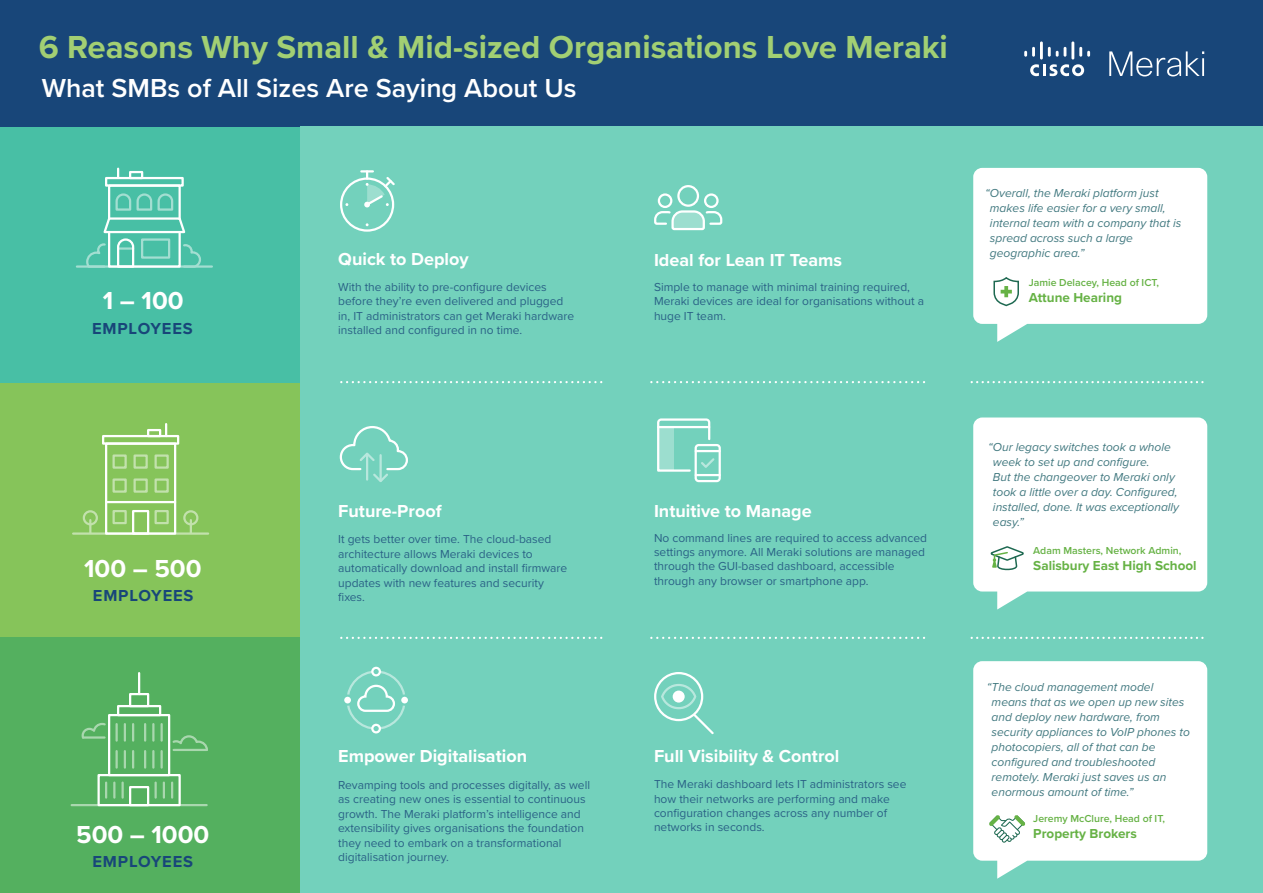
<style>
.page{position:relative;width:1263px;height:893px;background:#184679}
.page>*{position:absolute;margin:0;border:0;box-sizing:border-box;transform-origin:0 0}
.t1{font:700 33px "Proxima Nova";color:#a2cf73}
.t2{font:600 27px "Proxima Nova";color:#fff}
.t3{font:700 25.5px "Proxima Nova";color:#fff}
.t4{font:700 18px "Proxima Nova";color:#fff}
.t5{font:700 16.5px "Proxima Nova";letter-spacing:.05em;color:#184679}
.t6{font:700 13.5px "Proxima Nova";color:#66b245}
.t7{font:12px/14.4px "Proxima Nova";color:#184679}
.t8{font:italic 12px/15px "Proxima Nova";color:#427980}
.t9{font:600 10.5px "Proxima Nova";color:#66b245}
</style>
<div class="page">
<div style="left:0;top:378px;width:301px;height:260px;background:#86c45a"></div>
<div style="left:0;top:638px;width:301px;height:255px;background:#54b05f"></div>
<div style="left:0;top:127px;width:301px;height:255px;background:#48bfa5"></div>
<div style="left:301px;top:127px;width:962px;height:766px;background:#73d1bc"></div>
<svg style="left:973px;top:168px;width:234px;height:174px;background:#eff9f7"></svg>
<svg style="left:973px;top:417px;width:234px;height:192px;background:#f1faf8"></svg>
<svg style="left:973px;top:661px;width:234px;height:218px;background:#f2faf9"></svg>
<svg style="left:989px;top:815px;width:36px;height:28px"></svg>
<div style="left:97px;top:774px;width:84px;height:32px;border:2px solid #fff"></div>
<hr style="left:72px;top:804px;width:135px;height:2px;background:#fff">
<div style="left:108px;top:714px;width:62px;height:62px;border:2px solid #fff"></div>
<div style="left:117px;top:705px;width:44px;height:11px;border:2px solid #fff"></div>
<div style="left:129px;top:693px;width:20px;height:14px;border:2px solid #fff"></div>
<hr style="left:138px;top:673px;width:2px;height:21px;background:#fff">
<hr style="left:77px;top:265px;width:135px;height:3px;background:#fff">
<div style="left:105px;top:177px;width:79px;height:10px;border:2px solid #fff"></div>
<svg style="left:1030px;top:64px;width:54px;height:12px"></svg>
<svg style="left:1024px;top:47px;width:11px;height:10px"></svg>
<hr style="left:1040px;top:41px;width:3px;height:19px;background:#fff">
<svg style="left:1048px;top:47px;width:18px;height:10px"></svg>
<hr style="left:1071px;top:41px;width:3px;height:19px;background:#fff">
<svg style="left:1079px;top:47px;width:11px;height:10px"></svg>
<svg style="left:1109px;top:51px;width:95px;height:25px"></svg>
<div style="left:340px;top:177px;width:54px;height:55px;border:2px solid #fff;border-radius:50%"></div>
<svg style="left:361px;top:170px;width:34px;height:38px"></svg>
<div style="left:654px;top:672px;width:49px;height:49px;border:2px solid #fff;border-radius:50%"></div>
<div style="left:661px;top:684px;width:35px;height:25px;border:2px solid #fff;border-radius:50%"></div>
<svg style="left:691px;top:712px;width:23px;height:23px"></svg>
<div style="left:673px;top:691px;width:12px;height:12px;background:#fff;border-radius:50%"></div>
<div style="left:694px;top:444px;width:27px;height:38px;border:2px solid #fff;border-radius:3px"></div>
<hr style="left:696px;top:450px;width:24px;height:2px;background:#fff">
<hr style="left:696px;top:474px;width:24px;height:2px;background:#fff">
<svg style="left:657px;top:418px;width:57px;height:55px"></svg>
<svg style="left:339px;top:426px;width:69px;height:56px"></svg>
<div style="left:346px;top:670px;width:60px;height:60px;border:2px solid #fff;border-radius:50%"></div>
<svg style="left:357px;top:684px;width:38px;height:28px"></svg>
<div style="left:372px;top:725px;width:8px;height:7px;background:#73d1bc;border-radius:50%"></div>
<div style="left:371px;top:724px;width:10px;height:9px;border:2px solid #fff;border-radius:50%"></div>
<div style="left:372px;top:668px;width:8px;height:7px;background:#73d1bc;border-radius:50%"></div>
<div style="left:371px;top:667px;width:10px;height:9px;border:2px solid #fff;border-radius:50%"></div>
<div style="left:400px;top:696px;width:9px;height:9px;background:#fff;border-radius:50%"></div>
<div style="left:399px;top:694px;width:11px;height:12px;border:2px solid #73d1bc;border-radius:50%"></div>
<div style="left:343px;top:696px;width:9px;height:9px;background:#fff;border-radius:50%"></div>
<div style="left:342px;top:694px;width:11px;height:12px;border:2px solid #73d1bc;border-radius:50%"></div>
<div style="left:105px;top:442px;width:71px;height:93px;border:2px solid #fff"></div>
<div style="left:132px;top:510px;width:17px;height:25px;border:2px solid #fff"></div>
<hr style="left:106px;top:501px;width:69px;height:2px;background:#fff">
<div style="left:102px;top:435px;width:77px;height:10px;border:2px solid #fff"></div>
<svg style="left:165px;top:424px;width:2px;height:12px"></svg>
<div style="left:147px;top:429px;width:14px;height:8px;border:2px solid #fff"></div>
<svg style="left:85px;top:193px;width:117px;height:75px"></svg>
<hr style="left:118px;top:247px;width:15px;height:3px;background:#fff">
<svg style="left:117px;top:169px;width:2px;height:9px"></svg>
<div style="left:129px;top:171px;width:14px;height:8px;border:2px solid #fff"></div>
<hr style="left:115px;top:751px;width:3px;height:17px;background:#fff">
<svg style="left:124px;top:751px;width:2px;height:17px"></svg>
<svg style="left:132px;top:751px;width:2px;height:17px"></svg>
<svg style="left:144px;top:751px;width:2px;height:17px"></svg>
<svg style="left:152px;top:751px;width:2px;height:17px"></svg>
<hr style="left:160px;top:751px;width:3px;height:17px;background:#fff">
<hr style="left:115px;top:724px;width:3px;height:17px;background:#fff">
<svg style="left:124px;top:724px;width:2px;height:17px"></svg>
<svg style="left:132px;top:724px;width:2px;height:17px"></svg>
<svg style="left:144px;top:724px;width:2px;height:17px"></svg>
<svg style="left:152px;top:724px;width:2px;height:17px"></svg>
<hr style="left:160px;top:724px;width:3px;height:17px;background:#fff">
<div style="left:129px;top:786px;width:20px;height:20px;border:2px solid #fff"></div>
<hr style="left:154px;top:783px;width:3px;height:15px;background:#fff">
<svg style="left:163px;top:783px;width:2px;height:15px"></svg>
<svg style="left:171px;top:783px;width:2px;height:15px"></svg>
<svg style="left:105px;top:783px;width:2px;height:15px"></svg>
<svg style="left:113px;top:783px;width:2px;height:15px"></svg>
<hr style="left:121px;top:783px;width:3px;height:15px;background:#fff">
<div style="left:704px;top:193px;width:15px;height:15px;border:2px solid #fff;border-radius:50%"></div>
<div style="left:658px;top:193px;width:14px;height:15px;border:2px solid #fff;border-radius:50%"></div>
<div style="left:677px;top:185px;width:22px;height:22px;border:2px solid #fff;border-radius:50%"></div>
<svg style="left:654px;top:210px;width:69px;height:21px"></svg>
<hr style="left:73px;top:532px;width:135px;height:3px;background:#fff">
<svg style="left:89px;top:520px;width:2px;height:13px"></svg>
<div style="left:83px;top:510px;width:15px;height:15px;border:2px solid #fff;border-radius:50%"></div>
<div style="left:183px;top:510px;width:15px;height:15px;border:2px solid #fff;border-radius:50%"></div>
<svg style="left:190px;top:520px;width:2px;height:13px"></svg>
<svg style="left:82px;top:723px;width:24px;height:16px"></svg>
<hr style="left:83px;top:736px;width:22px;height:3px;background:#fff">
<svg style="left:172px;top:735px;width:36px;height:16px"></svg>
<hr style="left:174px;top:749px;width:33px;height:2px;background:#fff">
<svg style="left:341px;top:637px;width:261px;height:2px"></svg>
<svg style="left:341px;top:381px;width:261px;height:2px"></svg>
<svg style="left:651px;top:637px;width:275px;height:2px"></svg>
<svg style="left:651px;top:381px;width:274px;height:2px"></svg>
<svg style="left:972px;top:637px;width:232px;height:2px"></svg>
<svg style="left:972px;top:381px;width:232px;height:2px"></svg>
<h1 class="t1" style="left:39px;top:22px;width:911px">6 Reasons Why Small &amp; Mid-sized Organisations Love Meraki</h1>
<h2 class="t2" style="left:42px;top:68px;width:536px">What SMBs of All Sizes Are Saying About Us</h2>
<h3 class="t3" style="left:103px;top:281px;width:82px">1 – 100</h3>
<h3 class="t5" style="left:92px;top:316px;width:102px">EMPLOYEES</h3>
<h3 class="t4" style="left:338px;top:246px;width:132px">Quick to Deploy</h3>
<p class="t7" style="left:338px;top:279px;width:237px">With the ability to pre-configure devices before they’re even delivered and plugged in, IT administrators can get Meraki hardware installed and configured in no time.</p>
<h3 class="t4" style="left:654px;top:246px;width:190px">Ideal for Lean IT Teams</h3>
<p class="t7" style="left:654px;top:279px;width:271px">Simple to manage with minimal training required,<br>Meraki devices are ideal for organisations without a huge IT team.</p>
<p class="t8" style="left:990px;top:185px;width:193px;text-indent:-5px">“Overall, the Meraki platform just makes life easier for a very small, internal team with a company that is spread across such a large geographic area.”</p>
<p class="t9" style="left:1029px;top:275px;width:132px">Jamie Delacey, Head of ICT,</p>
<p class="t6" style="left:1029px;top:288px;width:95px">Attune Hearing</p>
<h3 class="t3" style="left:84px;top:550px;width:119px">100 – 500</h3>
<h3 class="t5" style="left:93px;top:583px;width:102px">EMPLOYEES</h3>
<h3 class="t3" style="left:76px;top:815px;width:135px">500 – 1000</h3>
<h3 class="t5" style="left:92px;top:849px;width:102px">EMPLOYEES</h3>
<h3 class="t4" style="left:338px;top:498px;width:105px">Future-Proof</h3>
<p class="t7" style="left:338px;top:532px;width:231px">It gets better over time. The cloud-based architecture allows Meraki devices to automatically download and install firmware updates with new features and security fixes.</p>
<h3 class="t4" style="left:338px;top:743px;width:190px">Empower Digitalisation</h3>
<p class="t7" style="left:338px;top:777px;width:253px">Revamping tools and processes digitally, as well as creating new ones is essential to continuous growth. The Meraki platform’s intelligence and extensibility gives organisations the foundation they need to embark on a transformational digitalisation journey.</p>
<h3 class="t4" style="left:654px;top:498px;width:159px">Intuitive to Manage</h3>
<p class="t7" style="left:654px;top:530px;width:275px">No command lines are required to access advanced settings anymore. All Meraki solutions are managed through the GUI-based dashboard, accessible through any browser or smartphone app.</p>
<h3 class="t4" style="left:654px;top:743px;width:187px">Full Visibility &amp; Control</h3>
<p class="t7" style="left:654px;top:776px;width:254px">The Meraki dashboard lets IT administrators see how their networks are performing and make configuration changes across any number of networks in seconds.</p>
<p class="t8" style="left:993px;top:439px;width:188px;text-indent:-5px">“Our legacy switches took a whole week to set up and configure.<br>But the changeover to Meraki only took a little over a day. Configured, installed, done. It was exceptionally easy.”</p>
<p class="t9" style="left:1033px;top:542px;width:150px">Adam Masters, Network Admin,</p>
<p class="t6" style="left:1033px;top:555px;width:165px">Salisbury East High School</p>
<p class="t8" style="left:992px;top:679px;width:200px;text-indent:-5px">“The cloud management model means that as we open up new sites and deploy new hardware, from security appliances to VoIP phones to photocopiers, all of that can be configured and troubleshooted remotely. Meraki just saves us an enormous amount of time.”</p>
<p class="t9" style="left:1033px;top:811px;width:133px">Jeremy McClure, Head of IT,</p>
<p class="t6" style="left:1033px;top:824px;width:105px">Property Brokers</p>
</div>
